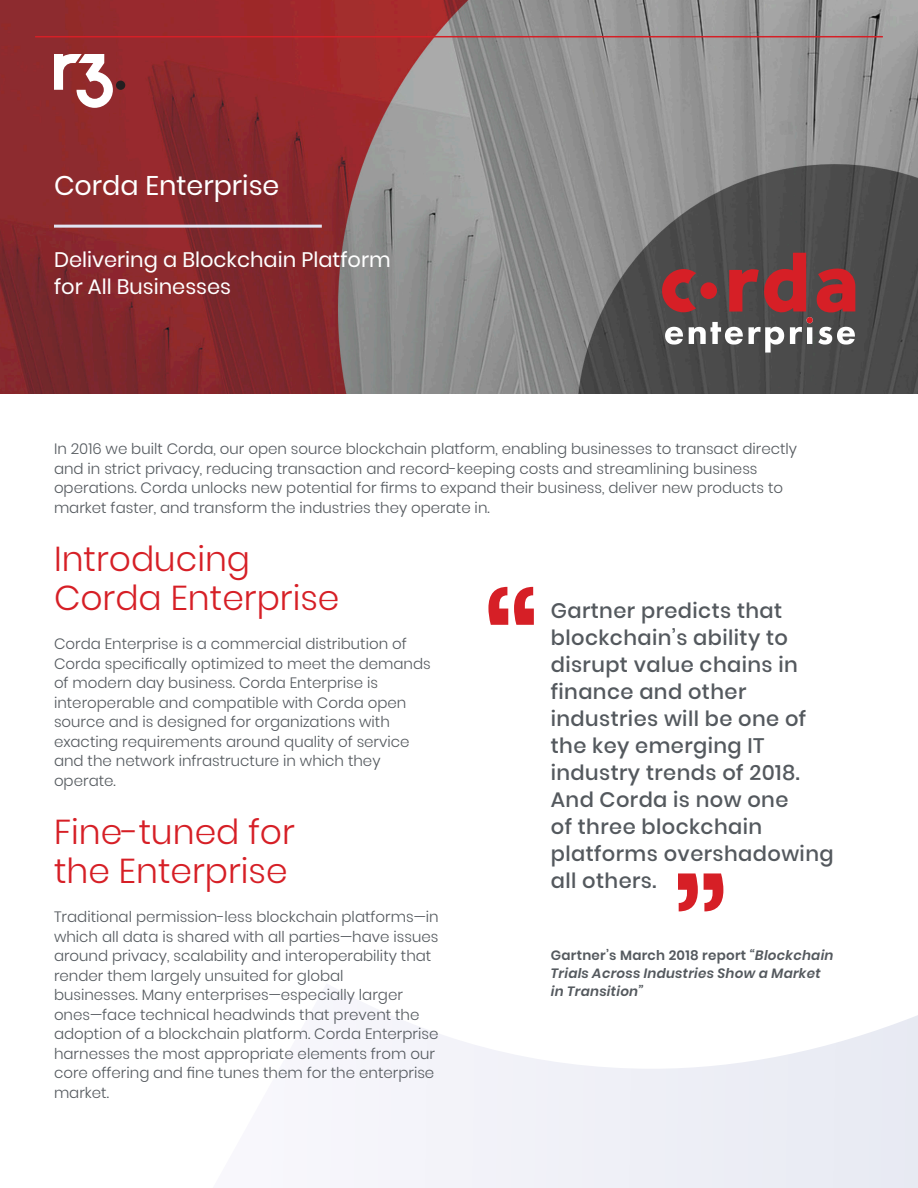
<style>
.page{position:relative;width:918px;height:1188px;background:#fff}
.page>*{position:absolute;margin:0;border:0;box-sizing:border-box;transform-origin:0 0}
.t1{font:300 34.5px "Poppins";color:#d61f26}
.t2{font:27px "Poppins";color:#fff}
.t3{font:500 21px "Poppins";letter-spacing:.02em;color:#54595e}
.t4{font:21px "Poppins";color:#fff}
.t5{font:300 15px/19.5px "Poppins";color:#54595e}
.t6{font:italic 600 13.5px/18px "Poppins";letter-spacing:.02em;color:#54595e}
.s1{font-style:normal}
</style>
<div class="page">
<img style="left:0;top:0;width:918px;height:393px">
<svg style="left:54px;top:54px;width:59px;height:54px"></svg>
<div style="left:116px;top:81px;width:9px;height:9px;background:#231f20;border-radius:50%"></div>
<hr style="left:35px;top:36px;width:848px;height:1px;background:#d61f26">
<hr style="left:54px;top:225px;width:268px;height:3px;background:#e0e4f2">
<svg style="left:488px;top:587px;width:46px;height:38px"></svg>
<svg style="left:678px;top:873px;width:45px;height:38px"></svg>
<svg style="left:662px;top:253px;width:193px;height:100px;background:#7c5052"></svg>
<p class="t2" style="left:54px;top:170px;width:227px">Corda Enterprise</p>
<p class="t4" style="left:54px;top:247px;width:338px">Delivering a Blockchain Platform</p>
<p class="t4" style="left:54px;top:274px;width:179px">for All Businesses</p>
<p class="t5" style="left:54px;top:439px;width:745px">In 2016 we built Corda, our open source blockchain platform, enabling businesses to transact directly and in strict privacy, reducing transaction and record-keeping costs and streamlining business</p>
<p class="t5" style="left:54px;top:478px;width:731px">operations. Corda unlocks new potential for firms to expand their business, deliver new products to market faster, and transform the industries they operate in.</p>
<p class="t1" style="left:54px;top:539px;width:198px">Introducing</p>
<p class="t1" style="left:54px;top:578px;width:287px">Corda Enterprise</p>
<p class="t5" style="left:54px;top:634px;width:354px">Corda Enterprise is a commercial distribution of</p>
<p class="t5" style="left:54px;top:654px;width:378px">Corda specifically optimized to meet the demands of modern day business. Corda Enterprise is</p>
<p class="t5" style="left:54px;top:693px;width:354px">interoperable and compatible with Corda open source and is designed for organizations with</p>
<p class="t5" style="left:54px;top:732px;width:357px">exacting requirements around quality of service</p>
<p class="t5" style="left:54px;top:751px;width:328px">and the network infrastructure in which they</p>
<p class="t5" style="left:54px;top:771px;width:63px">operate.</p>
<p class="t1" style="left:54px;top:812px;width:242px">Fine-tuned for</p>
<p class="t1" style="left:54px;top:851px;width:235px">the Enterprise</p>
<p class="t5" style="left:54px;top:907px;width:386px">Traditional permission-less blockchain platforms—in which all data is shared with all parties—have issues around privacy, scalability and interoperability that render them largely unsuited for global</p>
<p class="t5" style="left:54px;top:985px;width:386px">businesses. Many enterprises—especially larger ones—face technical headwinds that prevent the adoption of a blockchain platform. Corda Enterprise harnesses the most appropriate elements from our core offering and fine tunes them for the enterprise market.</p>
<p class="t3" style="left:551px;top:599px;width:233px">Gartner predicts that</p>
<p class="t3" style="left:551px;top:626px;width:239px">blockchain’s ability to</p>
<p class="t3" style="left:551px;top:653px;width:249px">disrupt value chains in</p>
<p class="t3" style="left:551px;top:680px;width:197px">finance and other</p>
<p class="t3" style="left:551px;top:707px;width:257px">industries will be one of</p>
<p class="t3" style="left:551px;top:734px;width:215px">the key emerging IT</p>
<p class="t3" style="left:551px;top:761px;width:250px">industry trends of 2018.</p>
<p class="t3" style="left:551px;top:788px;width:239px">And Corda is now one</p>
<p class="t3" style="left:551px;top:815px;width:213px">of three blockchain</p>
<p class="t3" style="left:551px;top:842px;width:284px">platforms overshadowing</p>
<p class="t3" style="left:551px;top:869px;width:107px">all others.</p>
<p class="t6" style="left:551px;top:947px;width:284px"><span class="s1">Gartner’s March 2018 report</span> “Blockchain<br>Trials Across Industries Show a Market</p>
<p class="t6" style="left:551px;top:983px;width:94px">in Transition”</p>
</div>
